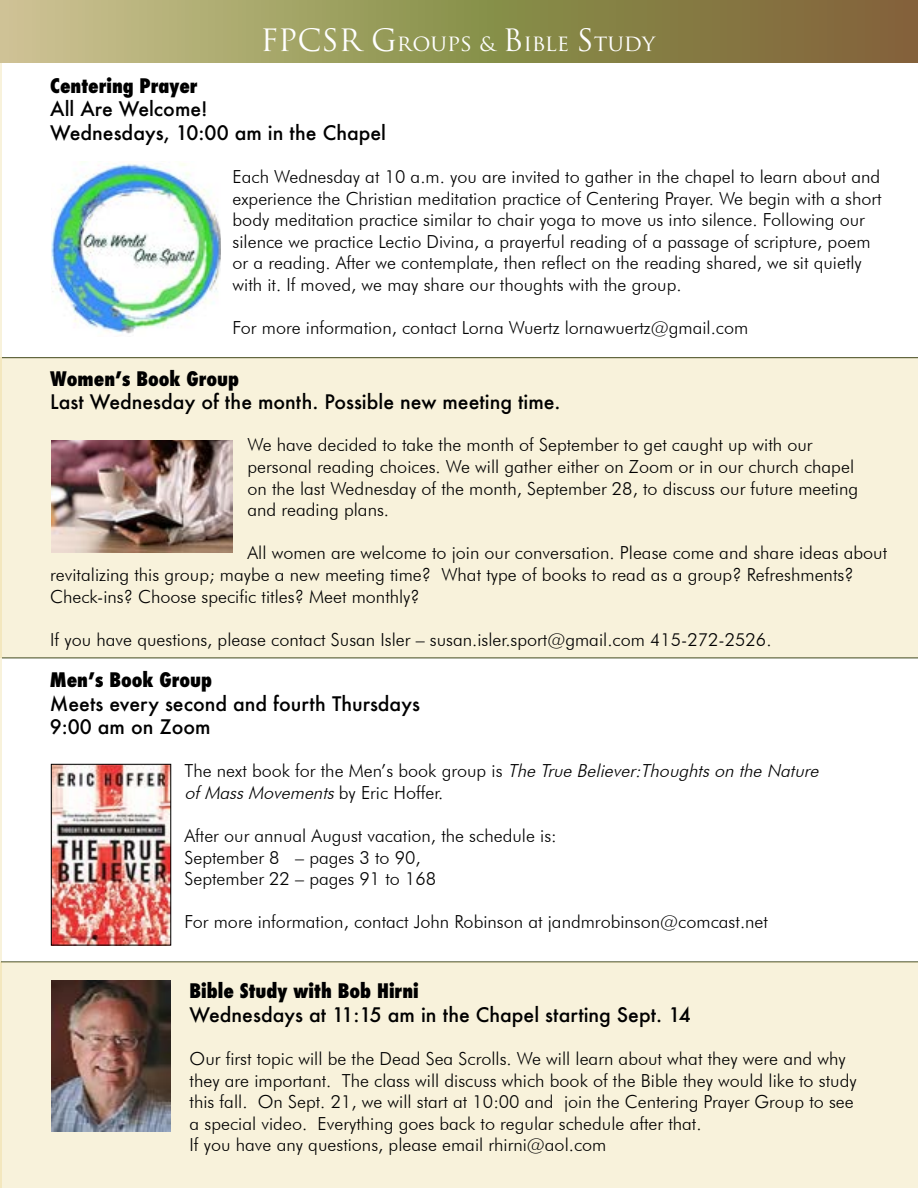
<style>
.page{position:relative;width:918px;height:1188px;background:#fff}
.page>*{position:absolute;margin:0;border:0;box-sizing:border-box;transform-origin:0 0}
.t1{font:22.5px "Trajan Pro";color:#fff}
.t2{font:500 19.5px/23.4px "Futura";color:#000}
.t3{font:800 condensed 19.5px "Futura";color:#000}
.t4{font:300 18px/21.6px "Futura BT";color:#000}
.t5{font:italic 300 18px/21.6px "Futura BT";color:#000}
.s1{font-size:30px}
.s2{font-style:normal}
</style>
<div class="page">
<hr style="left:0;top:38px;width:1px;height:1150px;background:#dfbc43">
<hr style="left:0;top:0;width:2px;height:63px;background:#cfc296">
<svg style="left:2px;top:0;width:916px;height:62px;background:#999259"></svg>
<img style="left:51px;top:163px;width:169px;height:171px">
<div style="left:0;top:962px;width:918px;height:226px;background:#f8f2db"></div>
<img style="left:51px;top:980px;width:120px;height:151px">
<div style="left:0;top:357px;width:918px;height:301px;background:#f8f2db"></div>
<hr style="left:2px;top:357px;width:916px;height:1px;background:#41491e">
<img style="left:51px;top:440px;width:182px;height:112px">
<hr style="left:2px;top:658px;width:916px;height:1px;background:#41491e">
<img style="left:53px;top:766px;width:116px;height:177px">
<div style="left:51px;top:764px;width:120px;height:181px;border:1px solid #000"></div>
<p class="t1" style="left:260px;top:28px;width:396px"><span class="s1">FPCSR G</span>roups &amp; <span class="s1">B</span>ible <span class="s1">S</span>tudy</p>
<p class="t3" style="left:50px;top:73px;width:149px">Centering Prayer</p>
<p class="t2" style="left:50px;top:97px;width:337px">All Are Welcome!<br>Wednesdays, 10:00 am in the Chapel</p>
<p class="t4" style="left:233px;top:166px;width:651px">Each Wednesday at 10 a.m. you are invited to gather in the chapel to learn about and experience the Christian meditation practice of Centering Prayer. We begin with a short body meditation practice similar to chair yoga to move us into silence. Following our silence we practice Lectio Divina, a prayerful reading of a passage of scripture, poem or a reading. After we contemplate, then reflect on the reading shared, we sit quietly with it. If moved, we may share our thoughts with the group.</p>
<p class="t4" style="left:233px;top:317px;width:517px">For more information, contact Lorna Wuertz lornawuertz@gmail.com</p>
<p class="t3" style="left:50px;top:365px;width:190px">Women’s Book Group</p>
<p class="t2" style="left:50px;top:390px;width:512px">Last Wednesday of the month. Possible new meeting time.</p>
<p class="t4" style="left:248px;top:434px;width:612px">We have decided to take the month of September to get caught up with our personal reading choices. We will gather either on Zoom or in our church chapel on the last Wednesday of the month, September 28, to discuss our future meeting and reading plans.</p>
<p class="t4" style="left:50px;top:542px;width:839px;text-indent:197px">All women are welcome to join our conversation. Please come and share ideas about revitalizing this group; maybe a new meeting time? What type of books to read as a group? Refreshments?<br>Check-ins? Choose specific titles? Meet monthly?</p>
<p class="t4" style="left:50px;top:629px;width:723px">If you have questions, please contact Susan Isler – susan.isler.sport@gmail.com 415-272-2526.</p>
<p class="t3" style="left:50px;top:667px;width:164px">Men’s Book Group</p>
<p class="t2" style="left:50px;top:691px;width:372px">Meets every second and fourth Thursdays<br>9:00 am on Zoom</p>
<p class="t5" style="left:184px;top:760px;width:640px"><span class="s2">T h e n ext b o o k fo r t h e M e n ’ s b o o k g ro u p i s</span> The True Believer:Thoughtson the Nature ofMassMovements<span class="s2">b y E r i c H o ffe r.</span></p>
<p class="t4" style="left:184px;top:825px;width:374px">After our annual August vacation, the schedule is:<br>September 8 – pages 3 to 90,<br>September 22 – pages 91 to 168</p>
<p class="t4" style="left:184px;top:911px;width:585px">For more information, contact John Robinson at jandmrobinson@comcast.net</p>
<p class="t3" style="left:190px;top:978px;width:231px">Bible Study with Bob Hirni</p>
<p class="t2" style="left:190px;top:1003px;width:503px">Wednesdays at 11:15 am in the Chapel starting Sept. 14</p>
<p class="t4" style="left:190px;top:1048px;width:669px">Our first topic will be the Dead Sea Scrolls. We will learn about what they were and why they are important. The class will discuss which book of the Bible they would like to study this fall. On Sept. 21, we will start at 10:00 and join the Centering Prayer Group to see a special video. Everything goes back to regular schedule after that.<br>If you have any questions, please email rhirni@aol.com</p>
</div>
